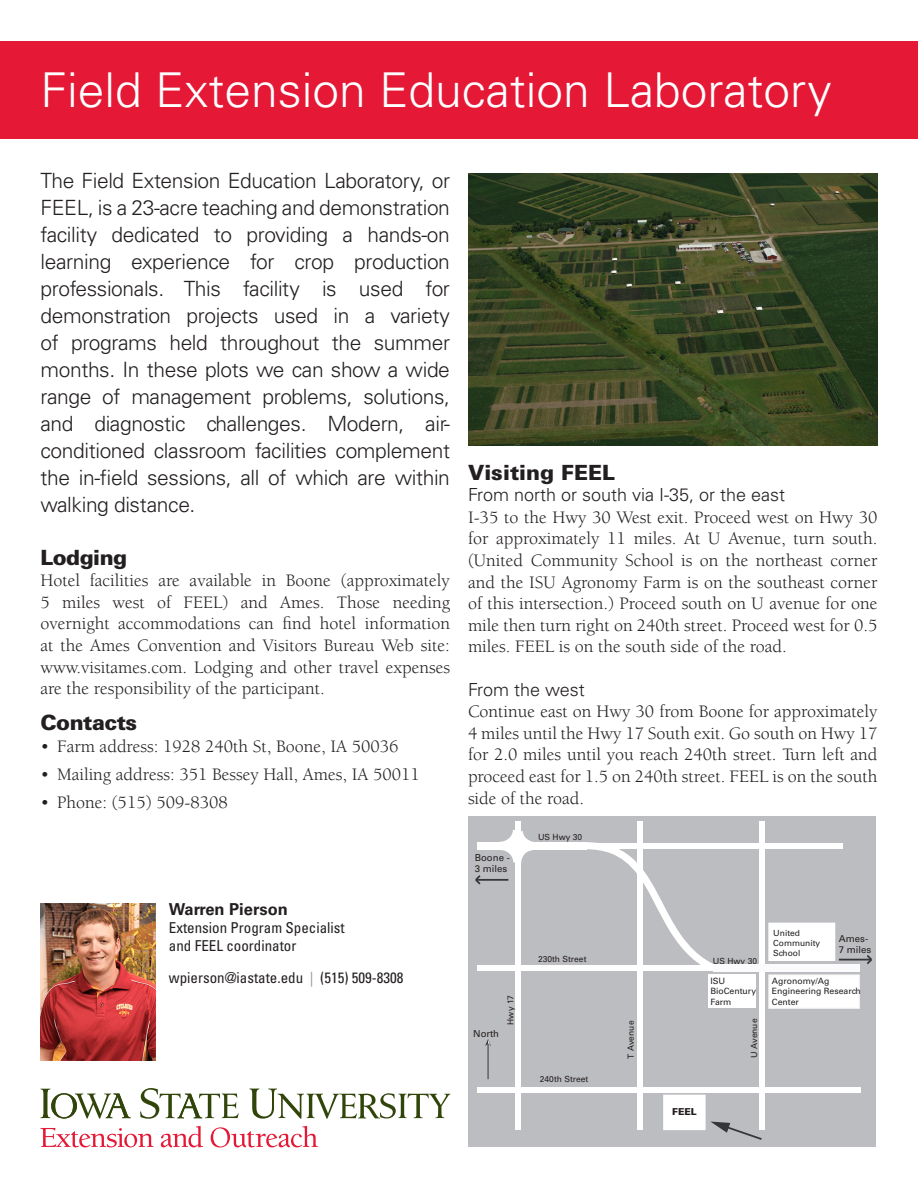
<style>
.page{position:relative;width:918px;height:1188px;background:#fff}
.page>*{position:absolute;margin:0;border:0;box-sizing:border-box;transform-origin:0 0}
.t1{font:300 48px "Univers LT Std";color:#fff}
.t2{font:300 21px/27px "Univers LT Std";letter-spacing:-.02em;color:#231f20;text-align:justify}
.C_Head{font:900 21px "Univers LT Std";color:#231f20}
.C_Head-2{font:900 21px "Univers LT Std";letter-spacing:-.025em;color:#231f20}
.Body_text{font:900 21px "Univers LT Std";letter-spacing:-.025em;color:#231f20}
.Body_text-2{font:18px/21.6px "Berkeley Std";color:#231f20;text-align:justify}
.C_Head-3{font:18px "Berkeley Std";color:#231f20}
.t3{font:300 18px "Univers LT Std";color:#231f20}
.t4{font:700 16.5px "Univers LT Std";color:#231f20}
.t5{font:condensed 15px/18px "Univers LT Std";color:#231f20}
.t6{font:9.6px/11.6px "Univers LT";color:#231f20}
.t7{font:900 9.6px "Univers LT";color:#231f20}
.t8{font:8.7px/10.4px "Univers LT";color:#231f20}
.t9{font:8.4px/10.2px "Univers LT";color:#231f20}
.s1{color:#939598}
</style>
<div class="page">
<div style="left:468px;top:816px;width:407px;height:331px;background:#bcbdc0"></div>
<div style="left:515px;top:821px;width:5px;height:309px;background:#fff"></div>
<div style="left:637px;top:821px;width:5px;height:309px;background:#fff"></div>
<div style="left:759px;top:821px;width:5px;height:309px;background:#fff"></div>
<div style="left:477px;top:1087px;width:383px;height:5px;background:#fff"></div>
<div style="left:477px;top:965px;width:236px;height:5px;background:#fff"></div>
<svg style="left:587px;top:842px;width:127px;height:129px"></svg>
<div style="left:510px;top:843px;width:333px;height:5px;background:#fff"></div>
<div style="left:713px;top:964px;width:147px;height:7px;background:#fbfbfd"></div>
<div style="left:477px;top:842px;width:110px;height:7px;background:#fff"></div>
<svg style="left:768px;top:974px;width:92px;height:35px;background:#fcfcfc"></svg>
<div style="left:768px;top:923px;width:67px;height:38px;background:#fff"></div>
<svg style="left:499px;top:830px;width:38px;height:34px"></svg>
<hr style="left:476px;top:879px;width:32px;height:2px;background:#363539">
<svg style="left:475px;top:875px;width:6px;height:10px"></svg>
<hr style="left:839px;top:959px;width:32px;height:1px;background:#363539">
<svg style="left:867px;top:955px;width:5px;height:9px"></svg>
<svg style="left:663px;top:1095px;width:99px;height:45px"></svg>
<hr style="left:488px;top:1043px;width:1px;height:36px;background:#363539">
<svg style="left:485px;top:1039px;width:6px;height:7px"></svg>
<div style="left:708px;top:975px;width:47px;height:33px;background:#fff"></div>
<img style="left:468px;top:173px;width:410px;height:272px">
<svg style="left:41px;top:1089px;width:90px;height:30px"></svg>
<svg style="left:140px;top:1088px;width:99px;height:31px"></svg>
<svg style="left:250px;top:1088px;width:200px;height:31px"></svg>
<svg style="left:41px;top:1128px;width:112px;height:19px"></svg>
<svg style="left:161px;top:1126px;width:42px;height:21px"></svg>
<svg style="left:211px;top:1126px;width:107px;height:22px"></svg>
<div style="left:1px;top:41px;width:917px;height:97px;background:#e51836"></div>
<img style="left:41px;top:903px;width:114px;height:157px">
<p class="t1" style="left:40px;top:61px;width:793px">Field Extension Education Laboratory</p>
<p class="t2" style="left:40px;top:167px;width:411px">The Field Extension Education Laboratory, or FEEL, is a 23-acre teaching and demonstration facility dedicated to providing a hands-on learning experience for crop production professionals. This facility is used for demonstration projects used in a variety of programs held throughout the summer months. In these plots we can show a wide range of management problems, solutions, and diagnostic challenges. Modern, air&shy;conditioned classroom facilities complement the in-field sessions, all of which are within walking distance.</p>
<p class="Body_text" style="left:40px;top:544px;width:88px">Lodging</p>
<p class="Body_text-2" style="left:40px;top:570px;width:411px">Hotel facilities are available in Boone (approximately 5 miles west of FEEL) and Ames. Those needing overnight accommodations can find hotel information at the Ames Convention and Visitors Bureau Web site: www.visitames.com. Lodging and other travel expenses are the responsibility of the participant.</p>
<p class="C_Head-2" style="left:40px;top:709px;width:98px">Contacts</p>
<p class="C_Head-3" style="left:40px;top:736px;width:360px">• Farm address: 1928 240th St, Boone, IA 50036</p>
<p class="C_Head-3" style="left:40px;top:765px;width:381px">• Mailing address: 351 Bessey Hall, Ames, IA 50011</p>
<p class="C_Head-3" style="left:40px;top:793px;width:189px">• Phone: (515) 509-8308</p>
<p class="t4" style="left:169px;top:900px;width:120px">Warren Pierson</p>
<p class="t5" style="left:169px;top:919px;width:177px">Extension Program Specialist and FEEL coordinator</p>
<p class="t5" style="left:169px;top:968px;width:236px">wpierson@iastate.edu <span class="s1">|</span> (515) 509-8308</p>
<p class="C_Head" style="left:468px;top:459px;width:148px">Visiting FEEL</p>
<p class="t3" style="left:468px;top:484px;width:319px">From north or south via I-35, or the east</p>
<p class="Body_text-2" style="left:468px;top:507px;width:411px">I-35 to the Hwy 30 West exit. Proceed west on Hwy 30 for approximately 11 miles. At U Avenue, turn south. (United Community School is on the northeast corner and the ISU Agronomy Farm is on the southeast corner of this intersection.) Proceed south on U avenue for one mile then turn right on 240th street. Proceed west for 0.5 miles. FEEL is on the south side of the road.</p>
<p class="t3" style="left:468px;top:678px;width:118px">From the west</p>
<p class="Body_text-2" style="left:468px;top:701px;width:411px">Continue east on Hwy 30 from Boone for approximately 4 miles until the Hwy 17 South exit. Go south on Hwy 17 for 2.0 miles until you reach 240th street. Turn left and proceed east for 1.5 on 240th street. FEEL is on the south side of the road.</p>
<p class="t6" style="left:475px;top:852px;width:37px">Boone -<br>3 miles</p>
<p class="t6" style="left:473px;top:1027px;width:27px">North</p>
<p class="t9" style="left:506px;top:1025px;width:31px;rotate:-90deg">Hwy 17</p>
<p class="t9" style="left:538px;top:832px;width:46px">US Hwy 30</p>
<p class="t9" style="left:538px;top:954px;width:50px">230th Street</p>
<p class="t9" style="left:713px;top:956px;width:46px">US Hwy 30</p>
<p class="t8" style="left:710px;top:976px;width:47px">ISU<br>BioCentury<br>Farm</p>
<p class="t9" style="left:540px;top:1074px;width:50px">240th Street</p>
<p class="t9" style="left:626px;top:1059px;width:40px;rotate:-90deg">T Avenue</p>
<p class="t9" style="left:749px;top:1058px;width:41px;rotate:-90deg">U Avenue</p>
<p class="t7" style="left:672px;top:1105px;width:26px">FEEL</p>
<p class="t9" style="left:773px;top:928px;width:49px">United<br>Community<br>School</p>
<p class="t6" style="left:839px;top:933px;width:34px">Ames-<br>7 miles</p>
<p class="t8" style="left:772px;top:976px;width:91px">Agronomy/Ag<br>Engineering Research<br>Center</p>
</div>
